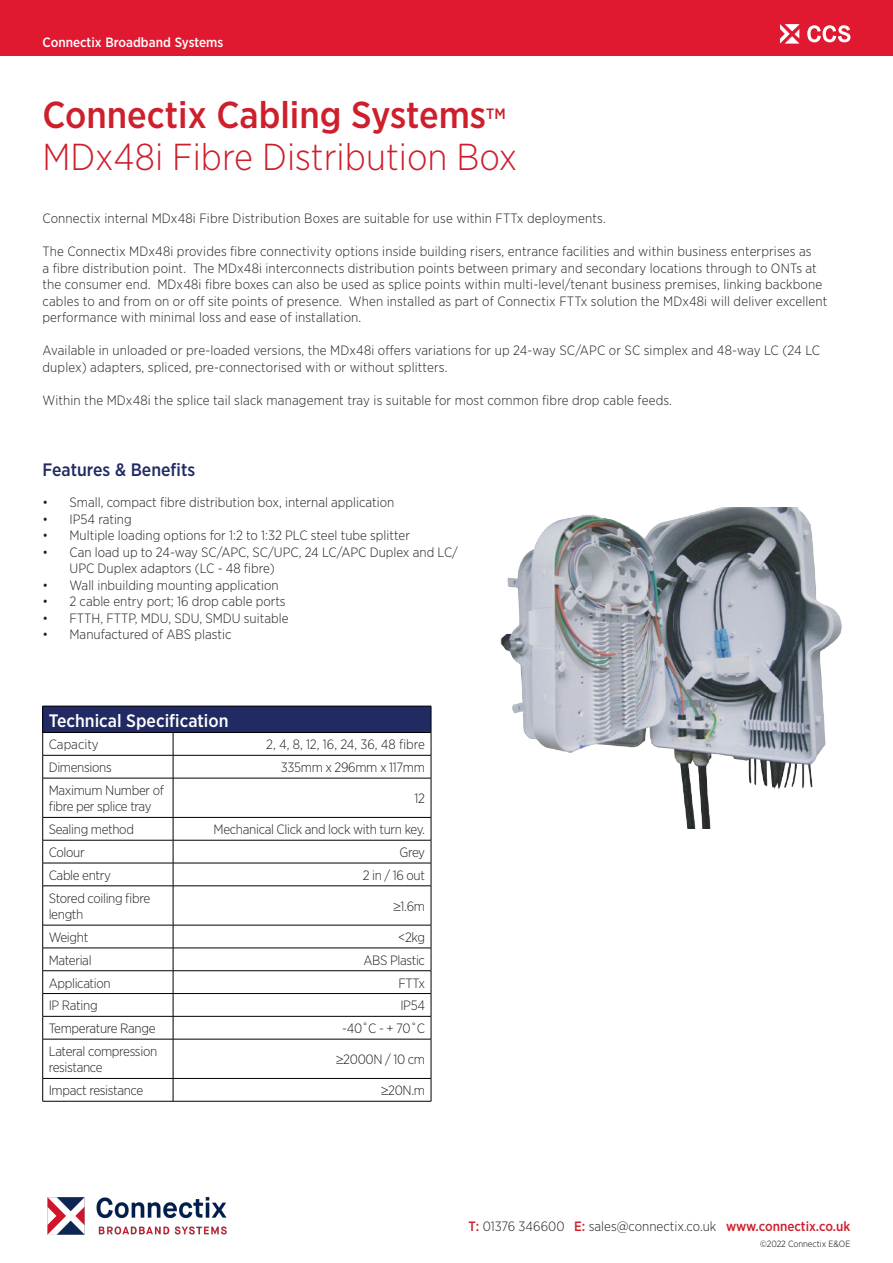
<style>
.page{position:relative;width:893px;height:1263px;background:#fff}
.page>*{position:absolute;margin:0;border:0;box-sizing:border-box;transform-origin:0 0}
.t1{font:300 37.5px "Gotham Narrow";color:#cd1f2c}
.t2{font:500 37.5px "Gotham Narrow";color:#cd1f2c}
.t3{font:500 18px "Gotham Narrow";color:#fff}
.t4{font:500 18px "Gotham Narrow";color:#212a63}
.t5{font:500 15px "Gotham Narrow";color:#cd1f2c}
.t6{font:300 13.5px/16.5px "Gotham Narrow";color:#231f20}
.t7{font:300 13.5px/16.5px "Gotham Narrow";letter-spacing:-.025em;color:#231f20}
.t8{font:500 13.5px "Gotham Narrow";color:#fff}
.t9{font:300 9px "Gotham Narrow";color:#010000}
.s1{font-weight:500;color:#cd1f2c}
</style>
<div class="page">
<div style="left:0;top:0;width:893px;height:55px;background:#e01931"></div>
<svg style="left:780px;top:24px;width:19px;height:20px"></svg>
<svg style="left:807px;top:25px;width:43px;height:17px"></svg>
<img style="left:47px;top:1197px;width:180px;height:38px">
<div style="left:43px;top:706px;width:388px;height:26px;background:#212a63"></div>
<hr style="left:43px;top:706px;width:130px;height:1px;background:#010000">
<hr style="left:173px;top:706px;width:258px;height:1px;background:#010000">
<hr style="left:43px;top:732px;width:130px;height:1px;background:#010000">
<hr style="left:173px;top:732px;width:258px;height:1px;background:#010000">
<hr style="left:43px;top:755px;width:130px;height:1px;background:#010000">
<svg style="left:42px;top:706px;width:1px;height:72px"></svg>
<hr style="left:173px;top:755px;width:258px;height:1px;background:#010000">
<svg style="left:173px;top:733px;width:1px;height:45px"></svg>
<svg style="left:431px;top:706px;width:1px;height:72px"></svg>
<hr style="left:43px;top:778px;width:130px;height:1px;background:#010000">
<hr style="left:42px;top:778px;width:1px;height:39px;background:#010000">
<hr style="left:173px;top:778px;width:258px;height:1px;background:#010000">
<hr style="left:173px;top:778px;width:1px;height:39px;background:#010000">
<hr style="left:431px;top:778px;width:1px;height:39px;background:#010000">
<hr style="left:43px;top:817px;width:130px;height:1px;background:#010000">
<hr style="left:173px;top:817px;width:258px;height:1px;background:#010000">
<hr style="left:43px;top:840px;width:130px;height:1px;background:#010000">
<hr style="left:173px;top:840px;width:258px;height:1px;background:#010000">
<hr style="left:43px;top:863px;width:130px;height:1px;background:#010000">
<svg style="left:42px;top:818px;width:1px;height:68px"></svg>
<hr style="left:173px;top:863px;width:258px;height:1px;background:#010000">
<svg style="left:173px;top:818px;width:1px;height:67px"></svg>
<svg style="left:431px;top:818px;width:1px;height:68px"></svg>
<hr style="left:43px;top:885px;width:130px;height:1px;background:#010000">
<hr style="left:42px;top:886px;width:1px;height:39px;background:#010000">
<hr style="left:173px;top:885px;width:258px;height:1px;background:#010000">
<hr style="left:173px;top:886px;width:1px;height:39px;background:#010000">
<hr style="left:431px;top:886px;width:1px;height:39px;background:#010000">
<hr style="left:43px;top:925px;width:130px;height:1px;background:#010000">
<hr style="left:173px;top:925px;width:258px;height:1px;background:#010000">
<hr style="left:43px;top:948px;width:130px;height:1px;background:#010000">
<hr style="left:173px;top:948px;width:258px;height:1px;background:#010000">
<hr style="left:43px;top:970px;width:130px;height:1px;background:#010000">
<hr style="left:173px;top:970px;width:258px;height:1px;background:#010000">
<hr style="left:43px;top:993px;width:130px;height:1px;background:#010000">
<hr style="left:173px;top:993px;width:258px;height:1px;background:#010000">
<hr style="left:43px;top:1016px;width:130px;height:1px;background:#010000">
<svg style="left:42px;top:925px;width:1px;height:114px"></svg>
<hr style="left:173px;top:1016px;width:258px;height:1px;background:#010000">
<svg style="left:173px;top:925px;width:1px;height:114px"></svg>
<svg style="left:431px;top:925px;width:1px;height:114px"></svg>
<hr style="left:43px;top:1039px;width:130px;height:1px;background:#010000">
<hr style="left:42px;top:1039px;width:1px;height:39px;background:#010000">
<hr style="left:173px;top:1039px;width:258px;height:1px;background:#010000">
<hr style="left:173px;top:1039px;width:1px;height:39px;background:#010000">
<hr style="left:431px;top:1039px;width:1px;height:39px;background:#010000">
<hr style="left:43px;top:1078px;width:130px;height:1px;background:#010000">
<svg style="left:42px;top:1078px;width:1px;height:23px"></svg>
<hr style="left:173px;top:1078px;width:258px;height:1px;background:#010000">
<svg style="left:173px;top:1078px;width:1px;height:23px"></svg>
<svg style="left:431px;top:1078px;width:1px;height:23px"></svg>
<hr style="left:43px;top:1101px;width:130px;height:1px;background:#010000">
<hr style="left:173px;top:1101px;width:258px;height:1px;background:#010000">
<img style="left:500px;top:507px;width:342px;height:321px">
<p class="t8" style="left:43px;top:33px;width:182px">Connectix Broadband Systems</p>
<p class="t2" style="left:43px;top:91px;width:445px">Connectix Cabling Systems</p>
<p class="t5" style="left:486px;top:104px;width:21px">TM</p>
<p class="t1" style="left:43px;top:134px;width:476px">MDx48i Fibre Distribution Box</p>
<p class="t6" style="left:43px;top:210px;width:565px">Connectix internal MDx48i Fibre Distribution Boxes are suitable for use within FTTx deployments.</p>
<p class="t6" style="left:43px;top:243px;width:786px">The Connectix MDx48i provides fibre connectivity options inside building risers, entrance facilities and within business enterprises as<br>a fibre distribution point. The MDx48i interconnects distribution points between primary and secondary locations through to ONTs at the consumer end. MDx48i fibre boxes can also be used as splice points within multi-level/tenant business premises, linking backbone cables to and from on or off site points of presence. When installed as part of Connectix FTTx solution the MDx48i will deliver excellent performance with minimal loss and ease of installation.</p>
<p class="t6" style="left:43px;top:342px;width:779px">Available in unloaded or pre-loaded versions, the MDx48i offers variations for up 24-way SC/APC or SC simplex and 48-way LC (24 LC duplex) adapters, spliced, pre-connectorised with or without splitters.</p>
<p class="t6" style="left:43px;top:392px;width:631px">Within the MDx48i the splice tail slack management tray is suitable for most common fibre drop cable feeds.</p>
<p class="t4" style="left:43px;top:458px;width:154px">Features &amp; Benefits</p>
<p class="t6" style="left:43px;top:494px;width:353px">• Small, compact fibre distribution box, internal application</p>
<p class="t6" style="left:43px;top:510px;width:91px">• IP54 rating</p>
<p class="t6" style="left:43px;top:527px;width:369px">• Multiple loading options for 1:2 to 1:32 PLC steel tube splitter</p>
<p class="t6" style="left:70px;top:543px;width:390px;text-indent:-27px">• Can load up to 24-way SC/APC, SC/UPC, 24 LC/APC Duplex and LC/<br>UPC Duplex adaptors (LC - 48 fibre)</p>
<p class="t6" style="left:43px;top:576px;width:238px">• Wall inbuilding mounting application</p>
<p class="t6" style="left:43px;top:593px;width:245px">• 2 cable entry port; 16 drop cable ports</p>
<p class="t6" style="left:43px;top:609px;width:247px">• FTTH, FTTP, MDU, SDU, SMDU suitable</p>
<p class="t6" style="left:43px;top:626px;width:190px">• Manufactured of ABS plastic</p>
<p class="t3" style="left:49px;top:709px;width:181px">Technical Specification</p>
<p class="t6" style="left:49px;top:736px;width:52px">Capacity</p>
<p class="t6" style="left:266px;top:736px;width:160px">2, 4, 8, 12, 16, 24, 36, 48 fibre</p>
<p class="t7" style="left:49px;top:759px;width:65px">Dimensions</p>
<p class="t7" style="left:281px;top:759px;width:146px">335mm x 296mm x 117mm</p>
<p class="t7" style="left:49px;top:781px;width:117px">Maximum Number of fibre per splice tray</p>
<p class="t6" style="left:414px;top:790px;width:12px">12</p>
<p class="t7" style="left:49px;top:821px;width:87px">Sealing method</p>
<p class="t7" style="left:214px;top:821px;width:213px">Mechanical Click and lock with turn key.</p>
<p class="t6" style="left:49px;top:844px;width:38px">Colour</p>
<p class="t6" style="left:399px;top:844px;width:27px">Grey</p>
<p class="t7" style="left:49px;top:866px;width:64px">Cable entry</p>
<p class="t6" style="left:363px;top:866px;width:64px">2 in / 16 out</p>
<p class="t7" style="left:49px;top:889px;width:103px">Stored coiling fibre length</p>
<p class="t6" style="left:394px;top:897px;width:33px">≥1.6m</p>
<p class="t6" style="left:49px;top:928px;width:41px">Weight</p>
<p class="t6" style="left:398px;top:928px;width:28px">&lt;2kg</p>
<p class="t7" style="left:49px;top:951px;width:44px">Material</p>
<p class="t7" style="left:363px;top:951px;width:63px">ABS Plastic</p>
<p class="t7" style="left:49px;top:974px;width:64px">Application</p>
<p class="t6" style="left:398px;top:974px;width:28px">FTTx</p>
<p class="t7" style="left:49px;top:997px;width:50px">IP Rating</p>
<p class="t6" style="left:400px;top:997px;width:26px">IP54</p>
<p class="t7" style="left:49px;top:1020px;width:108px">Temperature Range</p>
<p class="t6" style="left:342px;top:1020px;width:84px">-40˚C - + 70˚C</p>
<p class="t7" style="left:49px;top:1042px;width:110px">Lateral compression resistance</p>
<p class="t7" style="left:336px;top:1051px;width:90px">≥2000N / 10 cm</p>
<p class="t7" style="left:49px;top:1082px;width:96px">Impact resistance</p>
<p class="t6" style="left:381px;top:1082px;width:45px">≥20N.m</p>
<p class="t6" style="left:469px;top:1218px;width:383px"><span class="s1">T:</span> 01376 346600 <span class="s1">E:</span> sales@connectix.co.uk <span class="s1">www.connectix.co.uk</span></p>
<p class="t9" style="left:760px;top:1238px;width:92px">©2022 Connectix E&amp;OE</p>
</div>
